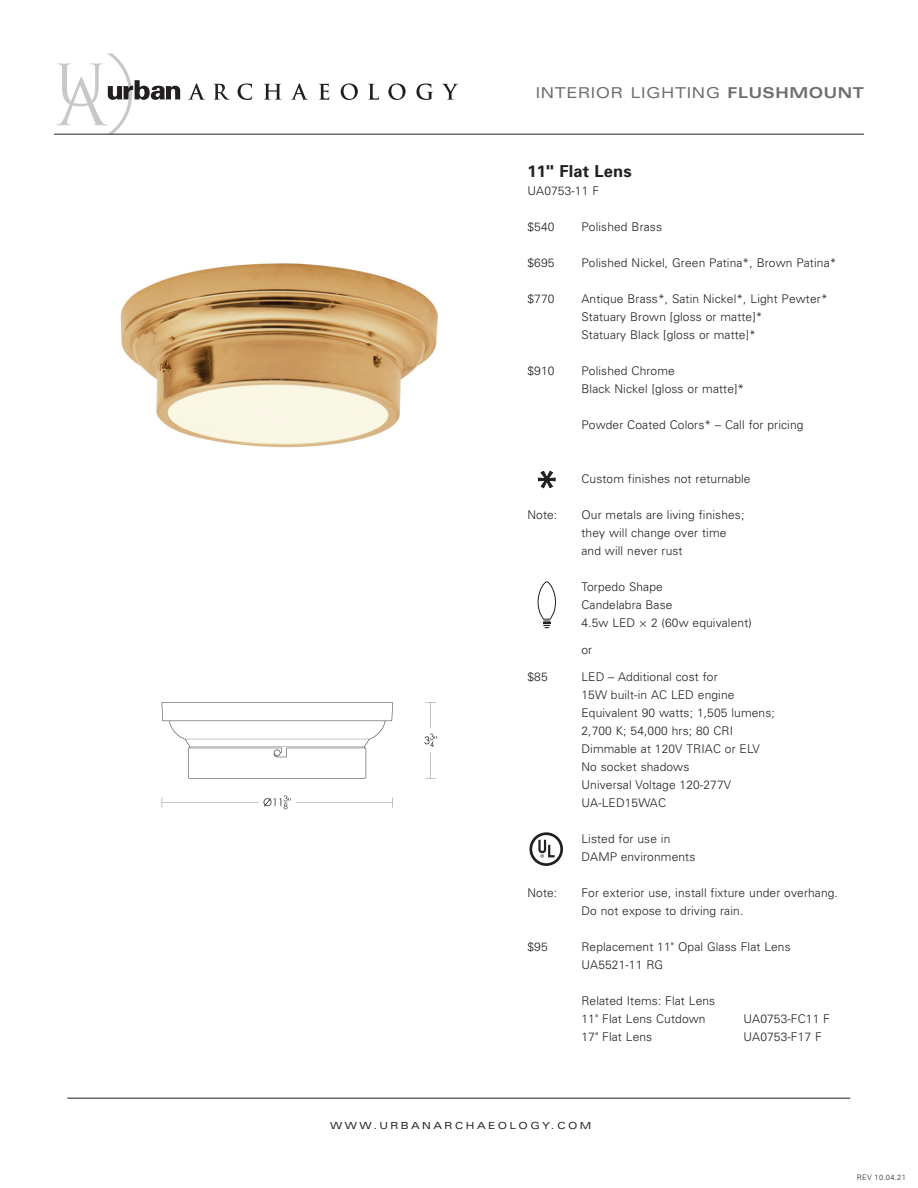
<style>
.page{position:relative;width:918px;height:1188px;background:#fff}
.page>*{position:absolute;margin:0;border:0;box-sizing:border-box;transform-origin:0 0}
.t1{font:700 16.5px "Univers";letter-spacing:.01em;color:#231f20}
.t2{font:expanded 15px "Univers";letter-spacing:.04em;color:#6c6d70}
.t3{font:300 12px/18px "Univers";letter-spacing:.01em;color:#231f20}
.t4{font:expanded 9.75px "Univers";letter-spacing:.25em;color:#231f20}
.t5{font:300 7.5px "Univers";letter-spacing:.04em;color:#231f20}
.s1{font-weight:700}
</style>
<div class="page">
<svg style="left:188px;top:83px;width:17px;height:17px"></svg>
<svg style="left:213px;top:84px;width:17px;height:16px"></svg>
<svg style="left:238px;top:83px;width:14px;height:17px"></svg>
<svg style="left:264px;top:84px;width:18px;height:16px"></svg>
<svg style="left:291px;top:83px;width:17px;height:17px"></svg>
<svg style="left:319px;top:84px;width:10px;height:16px"></svg>
<svg style="left:341px;top:83px;width:17px;height:17px"></svg>
<svg style="left:368px;top:84px;width:11px;height:16px"></svg>
<svg style="left:388px;top:83px;width:18px;height:17px"></svg>
<svg style="left:416px;top:83px;width:17px;height:17px"></svg>
<svg style="left:442px;top:84px;width:16px;height:16px"></svg>
<svg style="left:54px;top:53px;width:126px;height:81px"></svg>
<hr style="left:54px;top:134px;width:810px;height:1px;background:#231f20">
<hr style="left:67px;top:1098px;width:783px;height:1px;background:#231f20">
<img style="left:161px;top:702px;width:277px;height:108px">
<img style="left:120px;top:263px;width:318px;height:185px">
<svg style="left:538px;top:471px;width:17px;height:17px"></svg>
<svg style="left:538px;top:581px;width:18px;height:47px"></svg>
<svg style="left:529px;top:832px;width:34px;height:34px"></svg>
<p class="t2" style="left:536px;top:83px;width:330px">INTERIOR LIGHTING <span class="s1">FLUSHMOUNT</span></p>
<h1 class="t1" style="left:527px;top:161px;width:106px">11" Flat Lens</h1>
<p class="t3" style="left:527px;top:181px;width:73px">UA0753-11 F</p>
<p class="t3" style="left:527px;top:217px;width:29px">$540</p>
<p class="t3" style="left:581px;top:217px;width:82px">Polished Brass</p>
<p class="t3" style="left:527px;top:253px;width:29px">$695</p>
<p class="t3" style="left:581px;top:253px;width:257px">Polished Nickel, Green Patina*, Brown Patina*</p>
<p class="t3" style="left:527px;top:289px;width:29px">$770</p>
<p class="t3" style="left:581px;top:289px;width:248px">Antique Brass*, Satin Nickel*, Light Pewter*<br>Statuary Brown [gloss or matte]*<br>Statuary Black [gloss or matte]*</p>
<p class="t3" style="left:527px;top:361px;width:29px">$910</p>
<p class="t3" style="left:581px;top:361px;width:164px">Polished Chrome<br>Black Nickel [gloss or matte]*</p>
<p class="t3" style="left:581px;top:415px;width:224px">Powder Coated Colors* – Call for pricing</p>
<p class="t3" style="left:581px;top:469px;width:171px">Custom finishes not returnable</p>
<p class="t3" style="left:527px;top:505px;width:31px">Note:</p>
<p class="t3" style="left:581px;top:505px;width:164px">Our metals are living finishes; they will change over time and will never rust</p>
<p class="t3" style="left:581px;top:577px;width:172px">Torpedo Shape<br>Candelabra Base<br>4.5w LED × 2 (60w equivalent)</p>
<p class="t3" style="left:581px;top:640px;width:12px">or</p>
<p class="t3" style="left:527px;top:667px;width:22px">$85</p>
<p class="t3" style="left:581px;top:667px;width:195px">LED – Additional cost for<br>15W built-in AC LED engine<br>Equivalent 90 watts; 1,505 lumens;<br>2,700 K; 54,000 hrs; 80 CRI<br>Dimmable at 120V TRIAC or ELV<br>No socket shadows<br>Universal Voltage 120-277V<br>UA-LED15WAC</p>
<p class="t3" style="left:581px;top:829px;width:115px">Listed for use in<br>DAMP environments</p>
<p class="t3" style="left:527px;top:883px;width:31px">Note:</p>
<p class="t3" style="left:581px;top:883px;width:258px">For exterior use, install fixture under overhang.<br>Do not expose to driving rain.</p>
<p class="t3" style="left:527px;top:937px;width:22px">$95</p>
<p class="t3" style="left:581px;top:937px;width:211px">Replacement 11" Opal Glass Flat Lens<br>UA5521-11 RG</p>
<p class="t3" style="left:581px;top:991px;width:135px">Related Items: Flat Lens<br>11" Flat Lens Cutdown</p>
<p class="t3" style="left:743px;top:1009px;width:88px">UA0753-FC11 F</p>
<p class="t3" style="left:581px;top:1027px;width:72px">17" Flat Lens</p>
<p class="t3" style="left:743px;top:1027px;width:80px">UA0753-F17 F</p>
<p class="t4" style="left:330px;top:1120px;width:263px">WWW.URBANARCHAEOLOGY.COM</p>
<p class="t5" style="left:857px;top:1172px;width:50px">REV 10.04.21</p>
</div>
